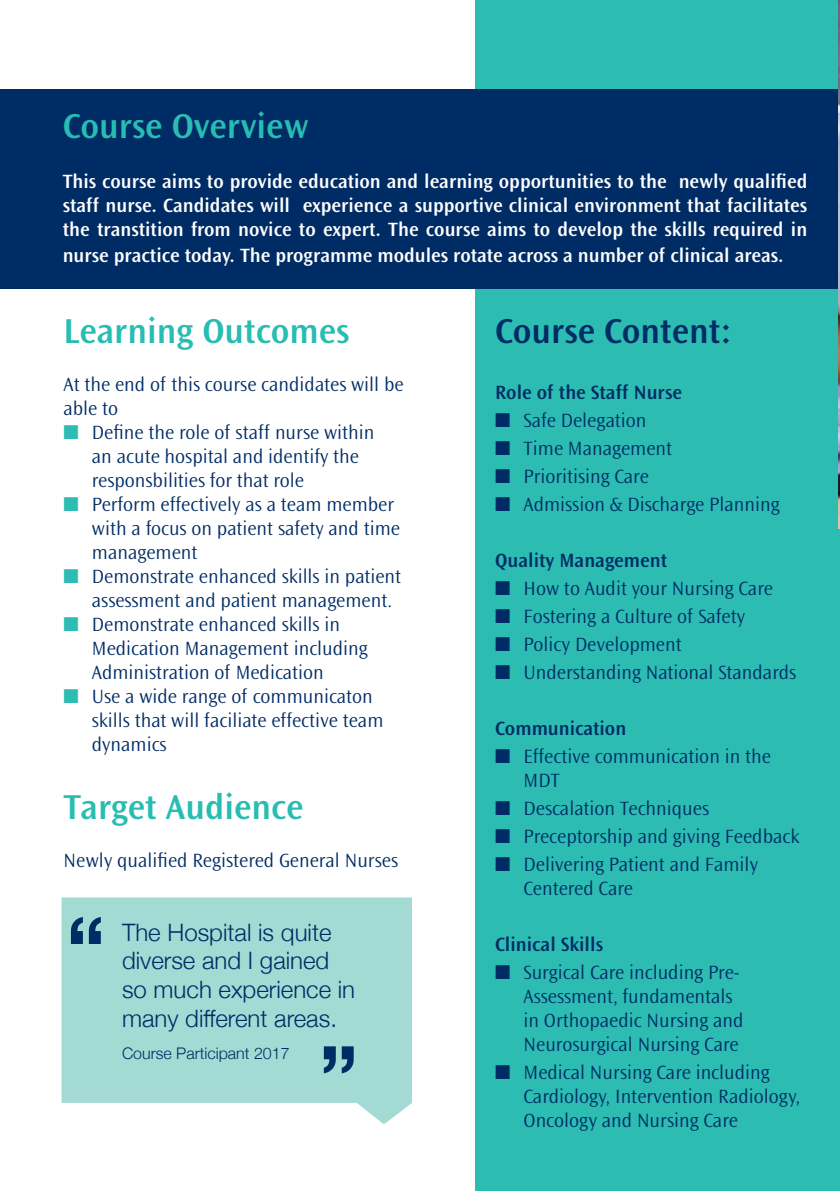
<style>
.page{position:relative;width:840px;height:1191px;background:#fff}
.page>*{position:absolute;margin:0;border:0;box-sizing:border-box;transform-origin:0 0}
.t1{font:600 36px "Ocean Sans";color:#27bdb2}
.t2{font:600 36px "Ocean Sans";color:#002c65}
.t3{font:300 24px/28.8px "Helvetica Neue";color:#002c65}
.t4{font:300 20px/24px "Ocean Sans";color:#002c65}
.t5{font:600 20px/24px "Ocean Sans";color:#fff;text-align:justify}
.t6{font:600 20px "Ocean Sans";color:#002c65}
.t7{font:300 16px "Helvetica Neue";color:#002c65}
.s1{color:#2cbcb2}
</style>
<div class="page">
<div style="left:475px;top:0;width:364px;height:1191px;background:#2cbcb2"></div>
<div style="left:0;top:89px;width:839px;height:200px;background:#002c65"></div>
<svg style="left:61px;top:897px;width:351px;height:227px;background:#abddd7"></svg>
<svg style="left:71px;top:917px;width:30px;height:27px"></svg>
<svg style="left:323px;top:1046px;width:30px;height:27px"></svg>
<img style="left:838px;top:0;width:1px;height:529px">
<h1 class="t1" style="left:63px;top:106px;width:247px">Course <span class="s1">O</span>verview</h1>
<p class="t5" style="left:63px;top:170px;width:745px">This course aims to provide education and learning opportunities to the newly qualified staff nurse. Candidates will experience a supportive clinical environment that facilitates the transtition from novice to expert. The course aims to develop the skills required in</p>
<p class="t5" style="left:63px;top:244px;width:722px">nurse practice today. The programme modules rotate across a number of clinical areas.</p>
<h1 class="t1" style="left:63px;top:311px;width:287px">Learning Outcomes</h1>
<p class="t4" style="left:63px;top:373px;width:341px">At the end of this course candidates will be able to</p>
<p class="t4" style="left:92px;top:421px;width:284px;text-indent:-28px"><span class="s1">■</span> Define the role of staff nurse within an acute hospital and identify the responsbilities for that role</p>
<p class="t4" style="left:92px;top:493px;width:309px;text-indent:-28px"><span class="s1">■</span> Perform effectively as a team member with a focus on patient safety and time management</p>
<p class="t4" style="left:92px;top:565px;width:311px;text-indent:-28px"><span class="s1">■</span> Demonstrate enhanced skills in patient assessment and patient management.</p>
<p class="t4" style="left:92px;top:613px;width:277px;text-indent:-28px"><span class="s1">■</span> Demonstrate enhanced skills in<br>Medication Management including<br>Administration of Medication</p>
<p class="t4" style="left:92px;top:685px;width:293px;text-indent:-28px"><span class="s1">■</span> Use a wide range of communicaton skills that will faciliate effective team dynamics</p>
<h1 class="t1" style="left:63px;top:786px;width:241px">Target Audience</h1>
<p class="t4" style="left:63px;top:848px;width:336px">Newly qualified Registered General Nurses</p>
<p class="t3" style="left:122px;top:915px;width:234px">The Hospital is quite diverse and I gained so much experience in many different areas.</p>
<p class="t7" style="left:122px;top:1040px;width:169px">Course Participant 2017</p>
<h1 class="t2" style="left:495px;top:311px;width:238px">Course Content:</h1>
<p class="t6" style="left:495px;top:381px;width:188px">Role of the Staff Nurse</p>
<p class="t4" style="left:495px;top:409px;width:153px">■ Safe Delegation</p>
<p class="t4" style="left:495px;top:437px;width:178px">■ Time Management</p>
<p class="t4" style="left:495px;top:465px;width:155px">■ Prioritising Care</p>
<p class="t4" style="left:495px;top:492px;width:286px">■ Admission &amp; Discharge Planning</p>
<p class="t6" style="left:495px;top:549px;width:173px">Quality Management</p>
<p class="t4" style="left:495px;top:576px;width:279px">■ How to Audit your Nursing Care</p>
<p class="t4" style="left:495px;top:604px;width:251px">■ Fostering a Culture of Safety</p>
<p class="t4" style="left:495px;top:632px;width:188px">■ Policy Development</p>
<p class="t4" style="left:495px;top:660px;width:302px">■ Understanding National Standards</p>
<p class="t6" style="left:495px;top:717px;width:132px">Communication</p>
<p class="t4" style="left:523px;top:744px;width:249px;text-indent:-28px">■ Effective communication in the<br>MDT</p>
<p class="t4" style="left:495px;top:796px;width:215px">■ Descalation Techniques</p>
<p class="t4" style="left:495px;top:824px;width:306px">■ Preceptorship and giving Feedback</p>
<p class="t4" style="left:523px;top:852px;width:236px;text-indent:-28px">■ Delivering Patient and Family<br>Centered Care</p>
<p class="t6" style="left:495px;top:933px;width:109px">Clinical Skills</p>
<p class="t4" style="left:523px;top:960px;width:221px;text-indent:-28px">■ Surgical Care including Pre-<br>Assessment, fundamentals in Orthopaedic Nursing and<br>Neurosurgical Nursing Care</p>
<p class="t4" style="left:523px;top:1060px;width:278px;text-indent:-28px">■ Medical Nursing Care including<br>Cardiology, Intervention Radiology,<br>Oncology and Nursing Care</p>
</div>
